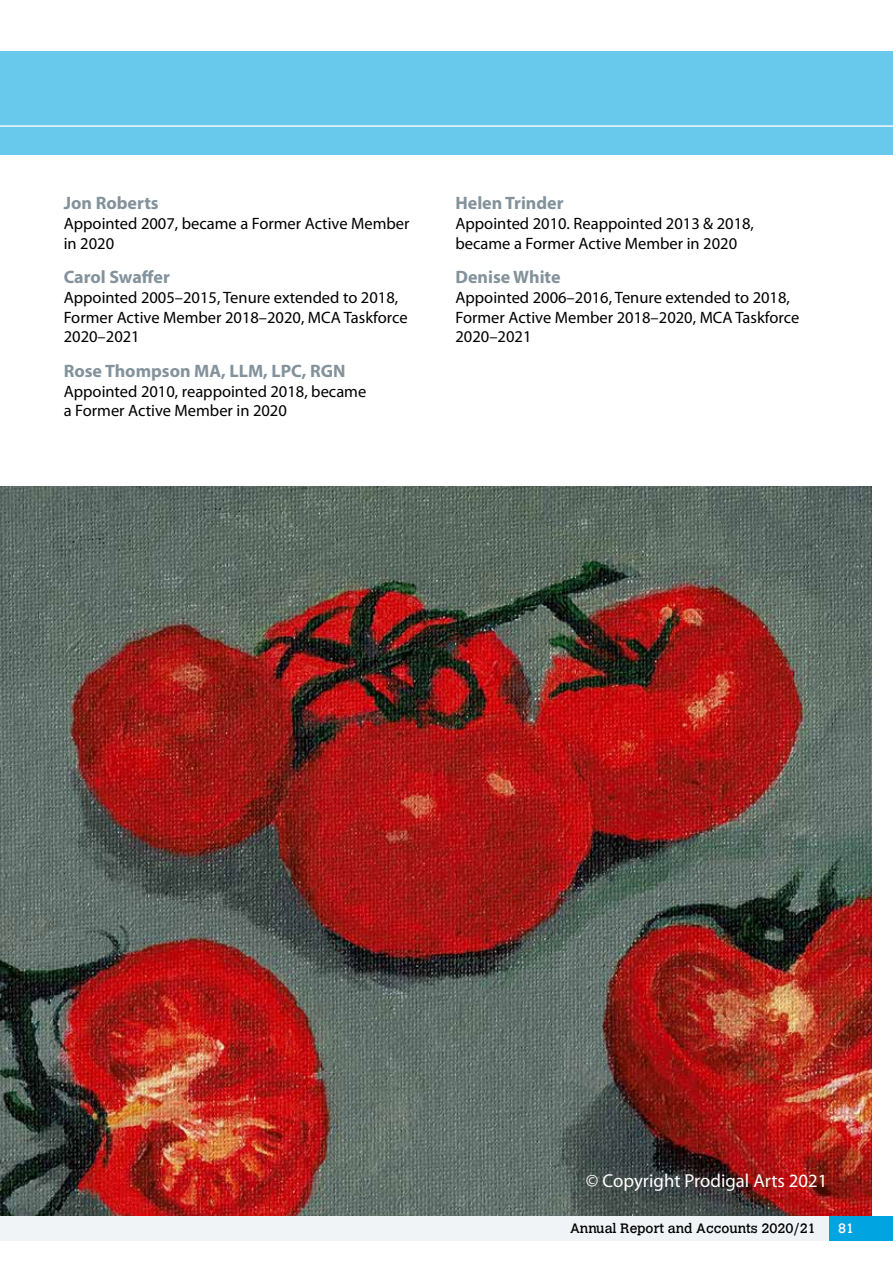
<style>
.page{position:relative;width:893px;height:1263px;background:#fff}
.page>*{position:absolute;margin:0;border:0;box-sizing:border-box;transform-origin:0 0}
.body_copy{font:18.75px "Myriad Pro";color:#fff}
.name_heading_-_grey{font:700 18px "Myriad Pro";color:#83929b}
.name_heading_-_grey-2{font:16.5px/19.8px "Myriad Pro";color:#000}
.t1{font:13.5px "Calvert";color:#000}
.t2{font:13.5px "Calvert";color:#fff}
</style>
<div class="page">
<img style="left:0;top:487px;width:872px;height:729px">
<div style="left:0;top:51px;width:893px;height:103px;background:#69c9ed"></div>
<hr style="left:0;top:125px;width:893px;height:2px;background:#fff">
<div style="left:0;top:1216px;width:893px;height:25px;background:#f1f4f6"></div>
<div style="left:829px;top:1216px;width:64px;height:25px;background:#00a4e1"></div>
<p class="name_heading_-_grey" style="left:64px;top:191px;width:96px">Jon Roberts</p>
<p class="name_heading_-_grey-2" style="left:64px;top:213px;width:347px">Appointed 2007, became a Former Active Member in 2020</p>
<p class="name_heading_-_grey" style="left:64px;top:265px;width:108px">Carol Swaffer</p>
<p class="name_heading_-_grey-2" style="left:64px;top:287px;width:345px">Appointed 2005–2015, Tenure extended to 2018,<br>Former Active Member 2018–2020, MCA Taskforce<br>2020–2021</p>
<p class="name_heading_-_grey" style="left:64px;top:359px;width:283px">Rose Thompson MA, LLM, LPC, RGN</p>
<p class="name_heading_-_grey-2" style="left:64px;top:381px;width:304px">Appointed 2010, reappointed 2018, became a Former Active Member in 2020</p>
<p class="name_heading_-_grey" style="left:455px;top:191px;width:110px">Helen Trinder</p>
<p class="name_heading_-_grey-2" style="left:455px;top:213px;width:300px">Appointed 2010. Reappointed 2013 &amp; 2018, became a Former Active Member in 2020</p>
<p class="name_heading_-_grey" style="left:455px;top:265px;width:107px">Denise White</p>
<p class="name_heading_-_grey-2" style="left:455px;top:287px;width:345px">Appointed 2006–2016, Tenure extended to 2018,<br>Former Active Member 2018–2020, MCA Taskforce<br>2020–2021</p>
<p class="body_copy" style="left:586px;top:1169px;width:243px">© Copyright Prodigal Arts 2021</p>
<p class="t1" style="left:570px;top:1221px;width:247px">Annual Report and Accounts 2020/21</p>
<p class="t2" style="left:838px;top:1220px;width:18px">81</p>
</div>
